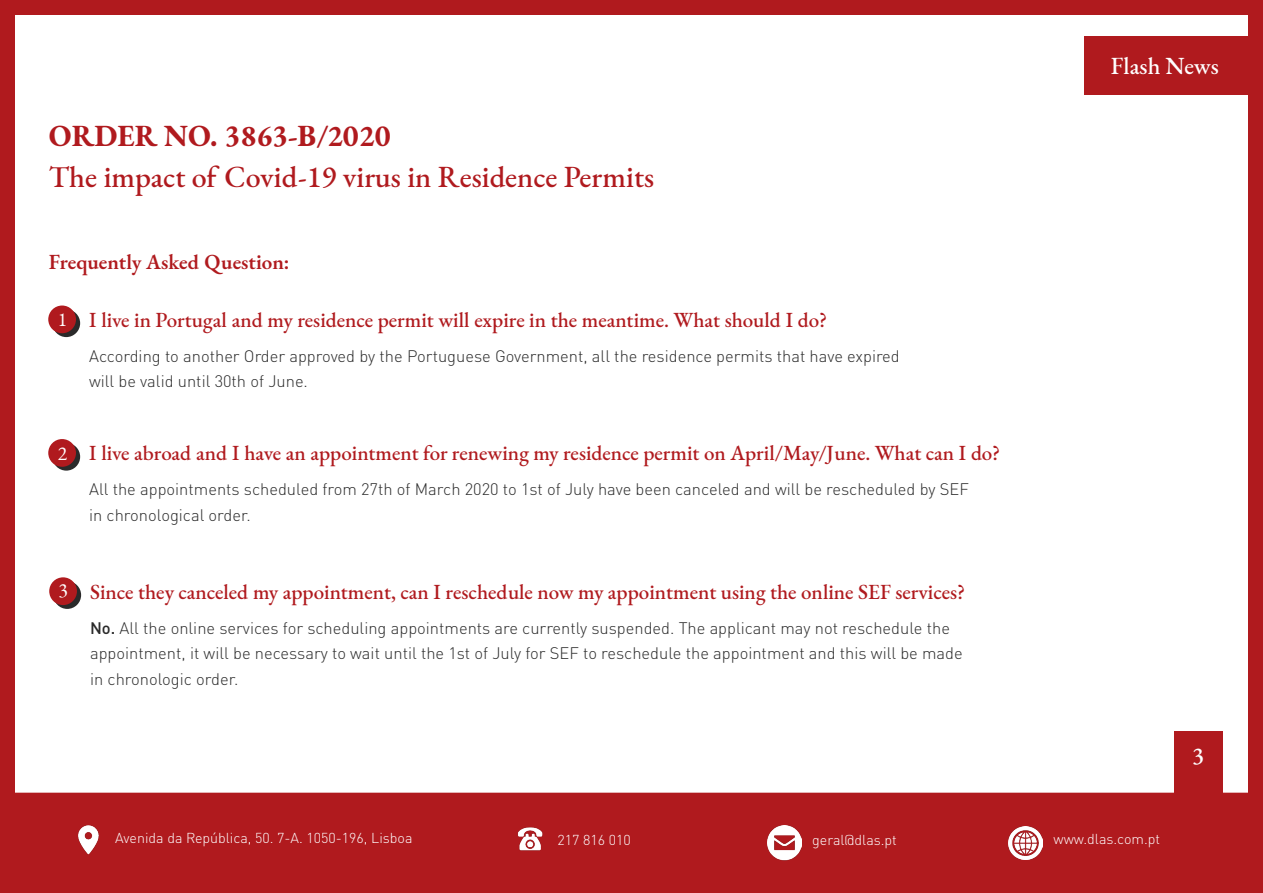
<style>
.page{position:relative;width:1263px;height:893px;background:#fff}
.page>*{position:absolute;margin:0;border:0;box-sizing:border-box;transform-origin:0 0}
.t1{font:500 30px "EB Garamond";color:#b01a1e}
.t2{font:700 30px "EB Garamond";color:#b01a1e}
.t3{font:500 24px "EB Garamond";color:#fff}
.t4{font:500 21px "EB Garamond";color:#b01a1e}
.t5{font:600 21px "EB Garamond";color:#b01a1e}
.t6{font:19.5px "EB Garamond";color:#fff}
.t7{font:300 16.5px/25.5px "DIN Pro";color:#2a2a2a}
.t8{font:300 14.25px "DIN Pro";color:#fff}
.s1{font-weight:500}
</style>
<div class="page">
<div style="left:0;top:793px;width:1248px;height:100px;background:#b01a1e"></div>
<img style="left:67px;top:820px;width:43px;height:42px">
<img style="left:508px;top:823px;width:43px;height:34px">
<img style="left:767px;top:826px;width:34px;height:35px">
<img style="left:1009px;top:826px;width:33px;height:34px">
<div style="left:1084px;top:37px;width:179px;height:58px;background:#b01a1e"></div>
<div style="left:1175px;top:731px;width:48px;height:104px;background:#b01a1e"></div>
<div style="left:0;top:0;width:15px;height:820px;background:#b01a1e"></div>
<div style="left:0;top:0;width:1263px;height:15px;background:#b01a1e"></div>
<div style="left:179px;top:876px;width:1084px;height:17px;background:#b01a1e"></div>
<div style="left:1248px;top:0;width:15px;height:893px;background:#b01a1e"></div>
<svg style="left:52px;top:309px;width:28px;height:28px"></svg>
<div style="left:48px;top:305px;width:28px;height:28px;background:#b01a1e;border-radius:50%"></div>
<svg style="left:52px;top:443px;width:28px;height:28px"></svg>
<div style="left:48px;top:439px;width:28px;height:28px;background:#b01a1e;border-radius:50%"></div>
<svg style="left:53px;top:581px;width:28px;height:28px"></svg>
<div style="left:49px;top:577px;width:28px;height:28px;background:#b01a1e;border-radius:50%"></div>
<p class="t2" style="left:49px;top:117px;width:343px">ORDER NO. 3863-B/2020</p>
<p class="t1" style="left:49px;top:157px;width:607px">The impact of Covid-19 virus in Residence Permits</p>
<p class="t5" style="left:49px;top:248px;width:242px">Frequently Asked Question:</p>
<p class="t6" style="left:58px;top:307px;width:11px">1</p>
<p class="t4" style="left:89px;top:306px;width:740px">I live in Portugal and my residence permit will expire in the meantime. What should I do?</p>
<p class="t7" style="left:89px;top:342px;width:812px">According to another Order approved by the Portuguese Government, all the residence permits that have expired</p>
<p class="t7" style="left:89px;top:367px;width:220px">will be valid until 30th of June.</p>
<p class="t6" style="left:58px;top:440px;width:11px">2</p>
<p class="t4" style="left:89px;top:440px;width:913px">I live abroad and I have an appointment for renewing my residence permit on April/May/June. What can I do?</p>
<p class="t7" style="left:89px;top:475px;width:881px">All the appointments scheduled from 27th of March 2020 to 1st of July have been canceled and will be rescheduled by SEF</p>
<p class="t7" style="left:89px;top:501px;width:163px">in chronological order.</p>
<p class="t6" style="left:59px;top:578px;width:11px">3</p>
<p class="t4" style="left:90px;top:578px;width:877px">Since they canceled my appointment, can I reschedule now my appointment using the online SEF services?</p>
<p class="t7" style="left:90px;top:613px;width:874px"><span class="s1">No.</span> All the online services for scheduling appointments are currently suspended. The applicant may not reschedule the appointment, it will be necessary to wait until the 1st of July for SEF to reschedule the appointment and this will be made</p>
<p class="t7" style="left:90px;top:664px;width:150px">in chronologic order.</p>
<p class="t3" style="left:1111px;top:50px;width:109px">Flash News</p>
<p class="t3" style="left:1192px;top:740px;width:13px">3</p>
<p class="t8" style="left:115px;top:827px;width:299px">Avenida da República, 50. 7-A. 1050-196, Lisboa</p>
<p class="t8" style="left:557px;top:828px;width:75px">217 816 010</p>
<p class="t8" style="left:812px;top:828px;width:86px">geral@dlas.pt</p>
<p class="t8" style="left:1054px;top:828px;width:108px">www.dlas.com.pt</p>
</div>
